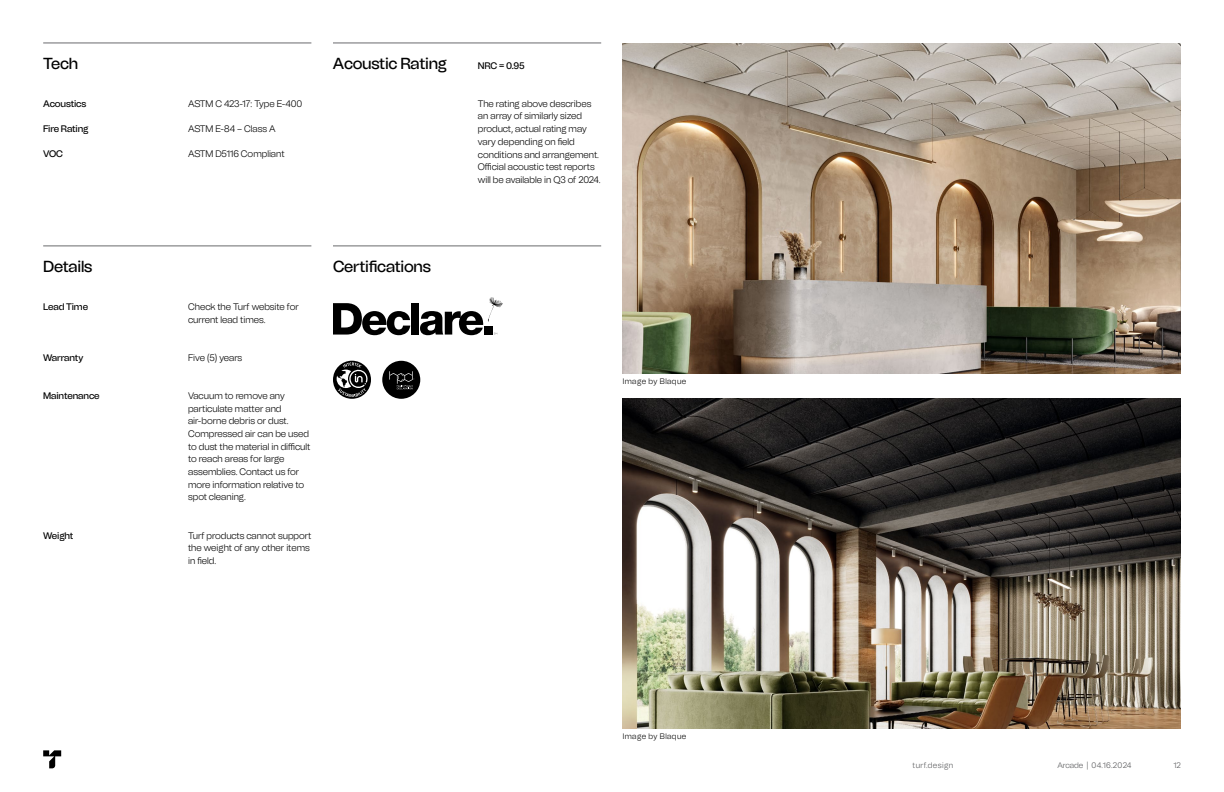
<style>
.page{position:relative;width:1224px;height:792px;background:#fff}
.page>*{position:absolute;margin:0;border:0;box-sizing:border-box;transform-origin:0 0}
.t1{font:500 16px "Tomato Grotesk";letter-spacing:-.01em;color:#000}
.t2{font:300 9.5px/12.7px "Tomato Grotesk";color:#000}
.t3{font:500 9.5px "Tomato Grotesk";letter-spacing:-.01em;color:#000}
.t4{font:300 9.5px "Tomato Grotesk";letter-spacing:-.02em;color:#000}
.t5{font:300 8px "Tomato Grotesk";letter-spacing:.05em;color:#000}
.t6{font:300 8px "Tomato Grotesk";color:#58595b}
.t7{font:300 8px "Tomato Grotesk";letter-spacing:.035em;color:#58595b}
</style>
<div class="page">
<div style="left:411px;top:303px;width:8px;height:32px;background:#000"></div>
<svg style="left:333px;top:303px;width:77px;height:32px"></svg>
<svg style="left:420px;top:297px;width:83px;height:38px"></svg>
<svg style="left:333px;top:361px;width:38px;height:38px"></svg>
<div style="left:382px;top:361px;width:38px;height:38px;background:#000;border-radius:50%"></div>
<svg style="left:389px;top:371px;width:26px;height:18px"></svg>
<img style="left:623px;top:43px;width:558px;height:330px">
<img style="left:623px;top:399px;width:558px;height:330px">
<hr style="left:43px;top:42px;width:268px;height:1px;background:#696a6d">
<hr style="left:333px;top:42px;width:268px;height:1px;background:#696a6d">
<hr style="left:333px;top:245px;width:268px;height:1px;background:#696a6d">
<svg style="left:43px;top:750px;width:18px;height:18px"></svg>
<hr style="left:43px;top:245px;width:268px;height:1px;background:#696a6d">
<h1 class="t1" style="left:43px;top:53px;width:37px">Tech</h1>
<h1 class="t1" style="left:333px;top:53px;width:115px">Acoustic Rating</h1>
<p class="t3" style="left:43px;top:97px;width:44px">Acoustics</p>
<p class="t2" style="left:188px;top:97px;width:116px">ASTM C 423-17: Type E-400</p>
<p class="t2" style="left:188px;top:123px;width:89px">ASTM E-84 – Class A</p>
<p class="t2" style="left:188px;top:148px;width:98px">ASTM D5116 Compliant</p>
<p class="t3" style="left:43px;top:123px;width:47px">Fire Rating</p>
<p class="t3" style="left:43px;top:148px;width:21px">VOC</p>
<h1 class="t1" style="left:43px;top:256px;width:51px">Details</h1>
<h1 class="t1" style="left:333px;top:256px;width:100px">Certifications</h1>
<p class="t3" style="left:43px;top:301px;width:47px">Lead Time</p>
<p class="t2" style="left:188px;top:300px;width:112px">Check the Turf website for current lead times.</p>
<p class="t3" style="left:43px;top:351px;width:42px">Warranty</p>
<p class="t3" style="left:43px;top:390px;width:58px">Maintenance</p>
<p class="t4" style="left:188px;top:352px;width:55px">Five (5) years</p>
<p class="t2" style="left:188px;top:389px;width:124px">Vacuum to remove any particulate matter and air-borne debris or dust.<br>Compressed air can be used to dust the material in difficult to reach areas for large assemblies. Contact us for more information relative to spot cleaning.</p>
<p class="t3" style="left:43px;top:530px;width:32px">Weight</p>
<p class="t2" style="left:188px;top:529px;width:125px">Turf products cannot support the weight of any other items in field.</p>
<p class="t3" style="left:478px;top:59px;width:48px">NRC = 0.95</p>
<p class="t2" style="left:478px;top:97px;width:124px">The rating above describes an array of similarly sized product, actual rating may vary depending on field conditions and arrangement.<br>Official acoustic test reports will be available in Q3 of 2024.</p>
<p class="t5" style="left:623px;top:376px;width:65px">Image by Blaque</p>
<p class="t5" style="left:623px;top:731px;width:65px">Image by Blaque</p>
<p class="t7" style="left:913px;top:761px;width:42px">turf.design</p>
<p class="t6" style="left:1058px;top:761px;width:75px">Arcade | 04.16.2024</p>
<p class="t7" style="left:1173px;top:761px;width:9px">12</p>
</div>
